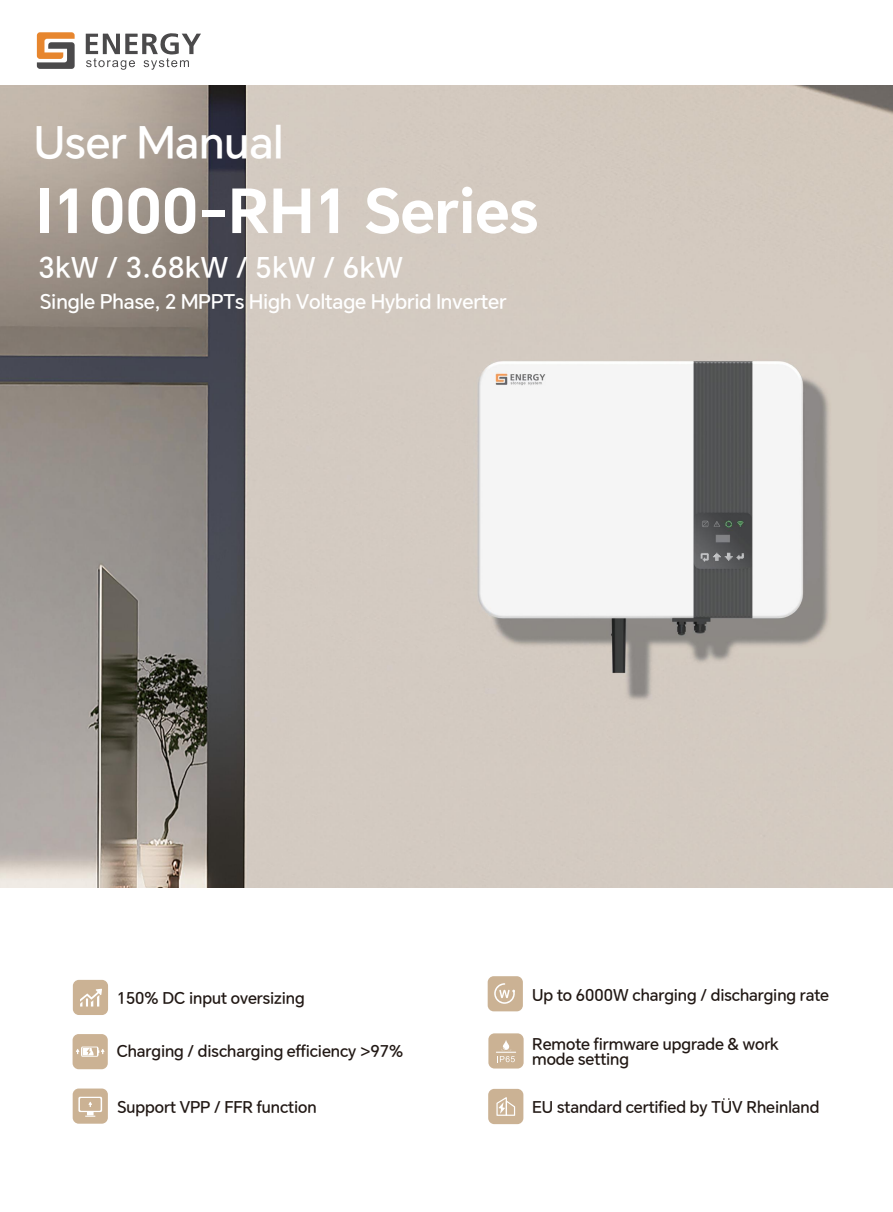
<style>
.page{position:relative;width:893px;height:1212px;background:#fff}
.page>*{position:absolute;margin:0;border:0;box-sizing:border-box;transform-origin:0 0}
.t1{font:700 60.6px "HONOR Sans CN";color:#fff}
.t2{font:500 44.1px "HONOR Sans CN";color:#fff}
.t3{font:500 28.2px "HONOR Sans CN";letter-spacing:.02em;color:#fff}
.t4{font:500 19.95px "HONOR Sans CN";color:#fff}
.t5{font:500 15.9px/15px "HONOR Sans CN";color:#211814}
</style>
<div class="page">
<img style="left:0;top:86px;width:893px;height:801px">
<svg style="left:37px;top:32px;width:38px;height:37px"></svg>
<svg style="left:86px;top:33px;width:115px;height:37px"></svg>
<div style="left:488px;top:976px;width:35px;height:35px;background:#cbb294;border-radius:6px"></div>
<div style="left:488px;top:1089px;width:35px;height:35px;background:#cbb294;border-radius:6px"></div>
<div style="left:73px;top:1034px;width:35px;height:35px;background:#cbb294;border-radius:6px"></div>
<div style="left:73px;top:1088px;width:35px;height:36px;background:#cbb294;border-radius:6px"></div>
<div style="left:73px;top:980px;width:35px;height:35px;background:#cbb294;border-radius:6px"></div>
<div style="left:488px;top:1033px;width:36px;height:35px;background:#cbb294;border-radius:6px"></div>
<svg style="left:76px;top:1046px;width:29px;height:11px"></svg>
<svg style="left:78px;top:1097px;width:24px;height:20px"></svg>
<svg style="left:80px;top:988px;width:22px;height:18px"></svg>
<svg style="left:494px;top:983px;width:21px;height:21px"></svg>
<svg style="left:496px;top:1040px;width:20px;height:22px"></svg>
<svg style="left:496px;top:1097px;width:19px;height:19px"></svg>
<h2 class="t2" style="left:34px;top:122px;width:251px">User Manual</h2>
<h1 class="t1" style="left:37px;top:182px;width:503px">I1000-RH1 Series</h1>
<h3 class="t3" style="left:39px;top:254px;width:366px">3kW / 3.68kW / 5kW / 6kW</h3>
<p class="t4" style="left:40px;top:292px;width:468px">Single Phase, 2 MPPTs High Voltage Hybrid Inverter</p>
<p class="t5" style="left:117px;top:992px;width:189px">150% DC input oversizing</p>
<p class="t5" style="left:117px;top:1044px;width:288px">Charging / discharging efficiency &gt;97%</p>
<p class="t5" style="left:118px;top:1100px;width:201px">Support VPP / FFR function</p>
<p class="t5" style="left:532px;top:988px;width:298px">Up to 6000W charging / discharging rate</p>
<p class="t5" style="left:532px;top:1037px;width:248px">Remote firmware upgrade &amp; work mode setting</p>
<p class="t5" style="left:532px;top:1100px;width:289px">EU standard certified by TUV Rheinland</p>
</div>
